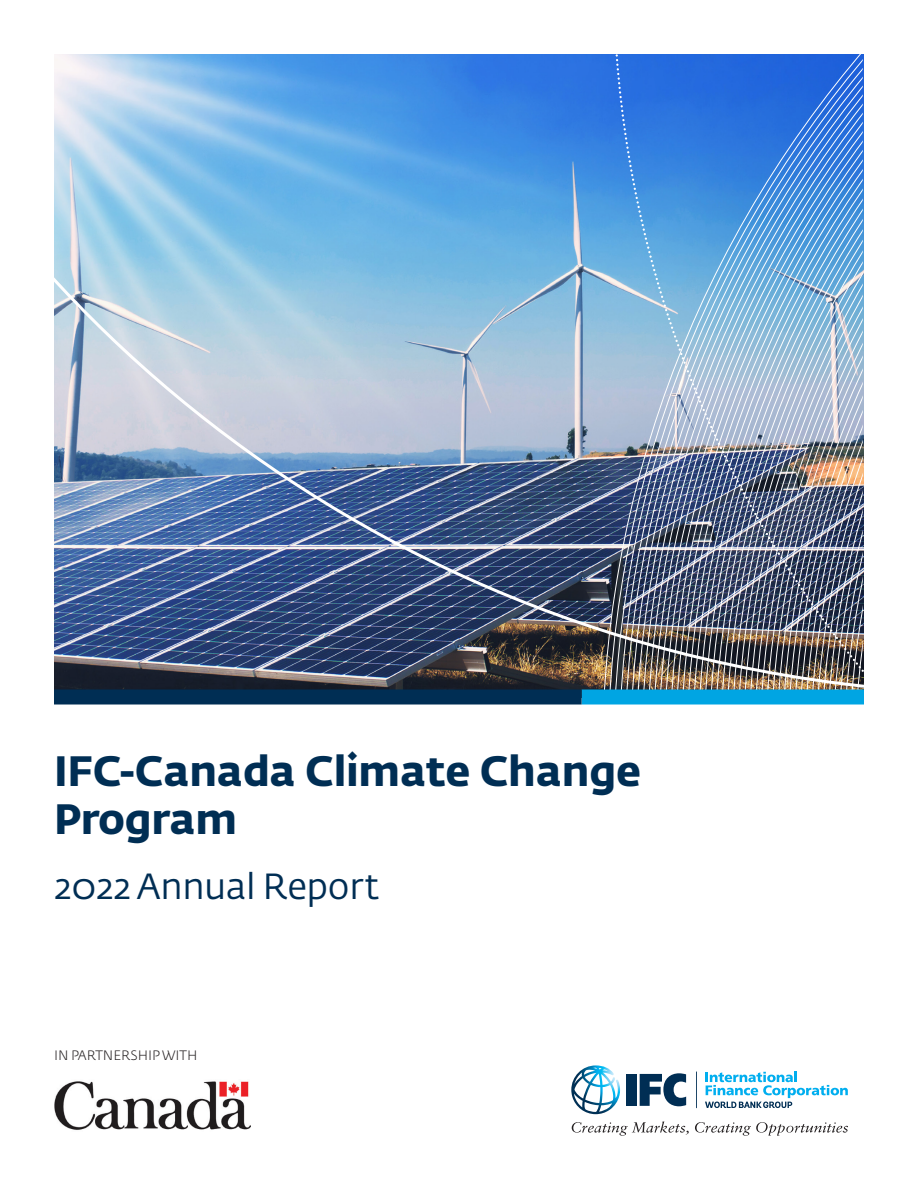
<style>
.page{position:relative;width:918px;height:1188px;background:#fff}
.page>*{position:absolute;margin:0;border:0;box-sizing:border-box;transform-origin:0 0}
.t1{font:700 42px/48px "Fedra Sans Std";letter-spacing:-.01em;color:#002e54}
.t2{font:36px "Fedra Sans Std";letter-spacing:-.01em;color:#002e54}
.t3{font:300 13.5px "Fedra Sans Std";color:#231f20}
</style>
<div class="page">
<img style="left:54px;top:54px;width:548px;height:211px">
<div style="left:626px;top:1074px;width:10px;height:32px;background:#002e54"></div>
<svg style="left:571px;top:1065px;width:49px;height:49px"></svg>
<svg style="left:640px;top:1073px;width:46px;height:33px"></svg>
<hr style="left:696px;top:1071px;width:1px;height:37px;background:#002e54">
<svg style="left:705px;top:1072px;width:143px;height:36px"></svg>
<svg style="left:572px;top:1121px;width:276px;height:15px"></svg>
<svg style="left:602px;top:54px;width:9px;height:211px;background:#3e89e0"></svg>
<svg style="left:611px;top:54px;width:253px;height:211px;background:#4087de"></svg>
<img style="left:54px;top:265px;width:810px;height:425px">
<div style="left:582px;top:690px;width:282px;height:15px;background:#00a5e3"></div>
<div style="left:54px;top:690px;width:528px;height:15px;background:#002e54"></div>
<img style="left:54px;top:1081px;width:197px;height:49px">
<p class="t1" style="left:54px;top:747px;width:589px">IFC-Canada Climate Change<br>Program</p>
<p class="t2" style="left:54px;top:864px;width:327px">2022 Annual Report</p>
<p class="t3" style="left:54px;top:1047px;width:145px">IN PARTNERSHIP WITH</p>
</div>
